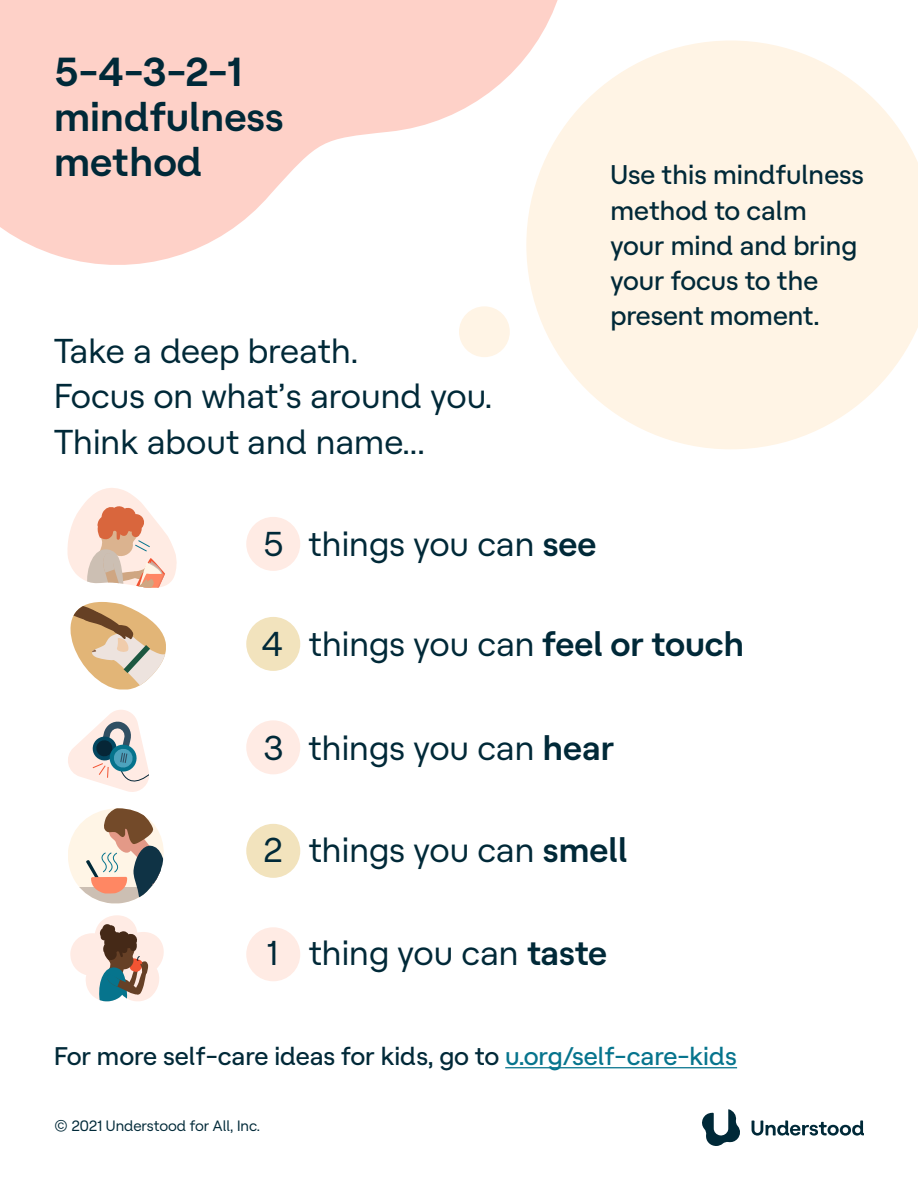
<style>
.page{position:relative;width:918px;height:1188px;background:#fff}
.page>*{position:absolute;margin:0;border:0;box-sizing:border-box;transform-origin:0 0}
.t1{font:600 40.5px/45px "Understood Sans";color:#002938}
.t2{font:34.5px "Understood Sans";color:#002938}
.t3{font:500 27px/35.2px "Understood Sans";color:#002938}
.t4{font:500 25.5px "Understood Sans";letter-spacing:-.005em;color:#002938}
.t5{font:15px "Understood Sans";color:#002938}
.s1{font-weight:600}
.s2{color:#06748d}
</style>
<div class="page">
<svg style="left:529px;top:41px;width:389px;height:408px;fill:#fff4e5"></svg>
<svg style="left:0;top:0;width:585px;height:280px"></svg>
<svg style="left:0;top:0;width:542px;height:162px;fill:#fed1c8"></svg>
<svg style="left:702px;top:1109px;width:38px;height:37px"></svg>
<svg style="left:752px;top:1120px;width:112px;height:16px"></svg>
<div style="left:459px;top:306px;width:51px;height:51px;background:#fff4e5;border-radius:50%"></div>
<div style="left:246px;top:517px;width:54px;height:54px;background:#ffebe4;border-radius:50%"></div>
<div style="left:246px;top:617px;width:54px;height:54px;background:#f2e3bd;border-radius:50%"></div>
<div style="left:246px;top:927px;width:54px;height:54px;background:#ffebe4;border-radius:50%"></div>
<div style="left:246px;top:824px;width:54px;height:54px;background:#f2e3bd;border-radius:50%"></div>
<div style="left:246px;top:720px;width:54px;height:54px;background:#ffebe4;border-radius:50%"></div>
<hr style="left:505px;top:1067px;width:232px;height:1px;background:#06748d">
<svg style="left:68px;top:710px;width:81px;height:82px"></svg>
<svg style="left:68px;top:808px;width:96px;height:95px"></svg>
<svg style="left:70px;top:602px;width:96px;height:88px"></svg>
<svg style="left:67px;top:488px;width:110px;height:100px"></svg>
<svg style="left:70px;top:915px;width:94px;height:86px"></svg>
<p class="t1" style="left:54px;top:46px;width:231px">5-4-3-2-1 mindfulness method</p>
<p class="t2" style="left:54px;top:325px;width:306px">Take a deep breath.</p>
<p class="t2" style="left:54px;top:370px;width:440px">Focus on what’s around you.</p>
<p class="t2" style="left:54px;top:416px;width:372px">Think about and name...</p>
<p class="t3" style="left:610px;top:155px;width:255px">Use this mindfulness method to calm</p>
<p class="t3" style="left:610px;top:226px;width:248px">your mind and bring your focus to the present moment.</p>
<p class="t2" style="left:263px;top:518px;width:335px">5 things you can <span class="s1">see</span></p>
<p class="t2" style="left:262px;top:618px;width:484px">4 things you can <span class="s1">feel or touch</span></p>
<p class="t2" style="left:263px;top:722px;width:353px">3 things you can <span class="s1">hear</span></p>
<p class="t2" style="left:263px;top:824px;width:366px">2 things you can <span class="s1">smell</span></p>
<p class="t2" style="left:266px;top:927px;width:343px">1 thing you can <span class="s1">taste</span></p>
<p class="t4" style="left:54px;top:1037px;width:685px">For more self-care ideas for kids, go to <span class="s2">u.org/self-care-kids</span></p>
<p class="t5" style="left:54px;top:1115px;width:208px">© 2021 Understood for All, Inc.</p>
</div>
